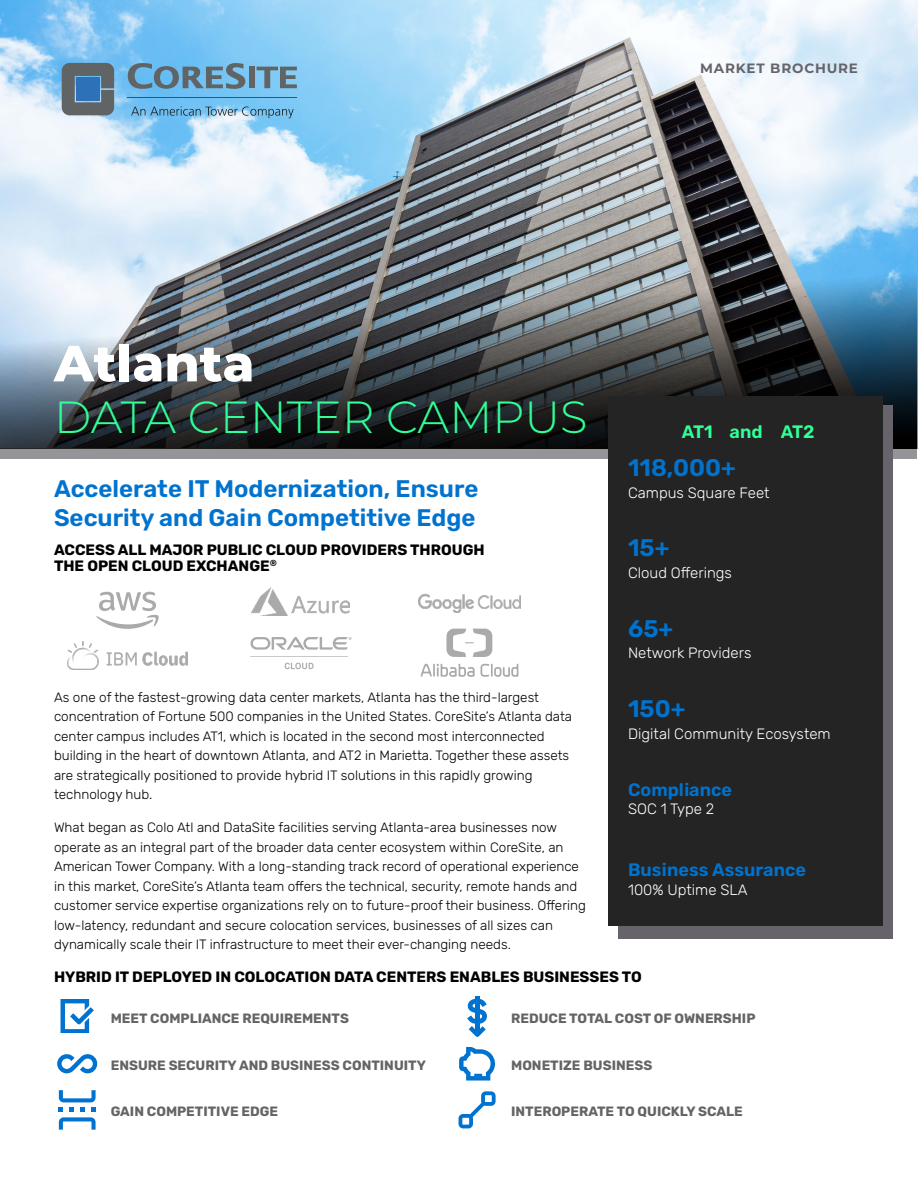
<style>
.page{position:relative;width:918px;height:1188px;background:#fff}
.page>*{position:absolute;margin:0;border:0;box-sizing:border-box;transform-origin:0 0}
.t1{font:800 50.85px "Montserrat";color:#fff}
.t2{font:300 45px "Montserrat";color:#30ff96}
.t3{font:600 24px/28.8px "Rubik";color:#0073cf}
.t4{font:600 18px "Rubik";color:#0073cf}
.t5{font:600 18px "Rubik";letter-spacing:-.005em;color:#30ff96}
.t6{font:700 15px/16.5px "Rubik";color:#000}
.t7{font:300 15px "Rubik";color:#fff}
.t8{font:300 13.5px/19.5px "Rubik";color:#000}
.t9{font:700 13.5px "Rubik";color:#636466}
.t10{font:700 13.5px "Montserrat";letter-spacing:.06em;color:#66636b}
</style>
<div class="page">
<img style="left:0;top:0;width:918px;height:448px">
<div style="left:1px;top:448px;width:916px;height:11px;background:#949499"></div>
<img style="left:1px;top:209px;width:916px;height:239px">
<div style="left:618px;top:405px;width:275px;height:533px;background:#66636b"></div>
<div style="left:608px;top:397px;width:275px;height:529px;background:#242424"></div>
<svg style="left:481px;top:664px;width:37px;height:13px"></svg>
<svg style="left:446px;top:629px;width:46px;height:28px"></svg>
<svg style="left:420px;top:664px;width:55px;height:13px"></svg>
<img style="left:418px;top:593px;width:102px;height:19px">
<img style="left:68px;top:642px;width:120px;height:28px">
<svg style="left:96px;top:592px;width:63px;height:37px"></svg>
<img style="left:252px;top:587px;width:98px;height:29px">
<svg style="left:250px;top:656px;width:98px;height:13px"></svg>
<svg style="left:251px;top:637px;width:101px;height:13px"></svg>
<svg style="left:59px;top:1090px;width:37px;height:12px"></svg>
<svg style="left:59px;top:1108px;width:37px;height:22px"></svg>
<svg style="left:61px;top:1000px;width:33px;height:33px"></svg>
<svg style="left:57px;top:1054px;width:40px;height:19px"></svg>
<hr style="left:475px;top:996px;width:4px;height:36px;background:#0072cf">
<svg style="left:467px;top:999px;width:20px;height:38px"></svg>
<svg style="left:459px;top:1091px;width:37px;height:37px"></svg>
<svg style="left:459px;top:1047px;width:36px;height:34px"></svg>
<svg style="left:62px;top:63px;width:52px;height:52px;background:#656c71"></svg>
<div style="left:76px;top:77px;width:24px;height:24px;background:#2d71b9"></div>
<svg style="left:128px;top:63px;width:117px;height:26px;background:#6795b1"></svg>
<div style="left:249px;top:67px;width:6px;height:21px;background:#616465"></div>
<svg style="left:257px;top:67px;width:40px;height:21px"></svg>
<hr style="left:128px;top:97px;width:169px;height:1px;background:#4e4e4f">
<svg style="left:131px;top:106px;width:163px;height:12px;background:#75afd3"></svg>
<p class="t10" style="left:700px;top:59px;width:159px">MARKET BROCHURE</p>
<h1 class="t1" style="left:54px;top:326px;width:202px">Atlanta</h1>
<h2 class="t2" style="left:54px;top:387px;width:535px">DATA CENTER CAMPUS</h2>
<h3 class="t3" style="left:54px;top:475px;width:426px">Accelerate IT Modernization, Ensure<br>Security and Gain Competitive Edge</h3>
<p class="t6" style="left:54px;top:541px;width:432px">ACCESS ALL MAJOR PUBLIC CLOUD PROVIDERS THROUGH<br>THE OPEN CLOUD EXCHANGE<sup>®</sup></p>
<h3 class="t5" style="left:682px;top:422px;width:134px">AT1 and AT2</h3>
<h3 class="t3" style="left:628px;top:454px;width:109px">118,000+</h3>
<p class="t7" style="left:628px;top:482px;width:143px">Campus Square Feet</p>
<h3 class="t3" style="left:628px;top:534px;width:43px">15+</h3>
<p class="t7" style="left:628px;top:562px;width:105px">Cloud Offerings</p>
<h3 class="t3" style="left:628px;top:615px;width:47px">65+</h3>
<p class="t7" style="left:628px;top:642px;width:125px">Network Providers</p>
<p class="t8" style="left:54px;top:688px;width:520px">As one of the fastest-growing data center markets, Atlanta has the third-largest concentration of Fortune 500 companies in the United States. CoreSite’s Atlanta data center campus includes AT1, which is located in the second most interconnected building in the heart of downtown Atlanta, and AT2 in Marietta. Together these assets are strategically positioned to provide hybrid IT solutions in this rapidly growing technology hub.</p>
<p class="t8" style="left:54px;top:818px;width:533px">What began as Colo Atl and DataSite facilities serving Atlanta-area businesses now operate as an integral part of the broader data center ecosystem within CoreSite, an American Tower Company. With a long-standing track record of operational experience in this market, CoreSite’s Atlanta team offers the technical, security, remote hands and customer service expertise organizations rely on to future-proof their business. Offering low-latency, redundant and secure colocation services, businesses of all sizes can dynamically scale their IT infrastructure to meet their ever-changing needs.</p>
<p class="t6" style="left:54px;top:969px;width:589px">HYBRID IT DEPLOYED IN COLOCATION DATA CENTERS ENABLES BUSINESSES TO</p>
<h3 class="t3" style="left:628px;top:695px;width:59px">150+</h3>
<p class="t7" style="left:628px;top:723px;width:204px">Digital Community Ecosystem</p>
<h3 class="t4" style="left:628px;top:780px;width:106px">Compliance</h3>
<p class="t7" style="left:628px;top:798px;width:88px">SOC 1 Type 2</p>
<h3 class="t4" style="left:628px;top:860px;width:180px">Business Assurance</h3>
<p class="t7" style="left:628px;top:879px;width:121px">100% Uptime SLA</p>
<p class="t9" style="left:111px;top:1010px;width:240px">MEET COMPLIANCE REQUIREMENTS</p>
<p class="t9" style="left:111px;top:1058px;width:317px">ENSURE SECURITY AND BUSINESS CONTINUITY</p>
<p class="t9" style="left:111px;top:1104px;width:169px">GAIN COMPETITIVE EDGE</p>
<p class="t9" style="left:511px;top:1010px;width:246px">REDUCE TOTAL COST OF OWNERSHIP</p>
<p class="t9" style="left:511px;top:1058px;width:143px">MONETIZE BUSINESS</p>
<p class="t9" style="left:511px;top:1104px;width:233px">INTEROPERATE TO QUICKLY SCALE</p>
</div>
